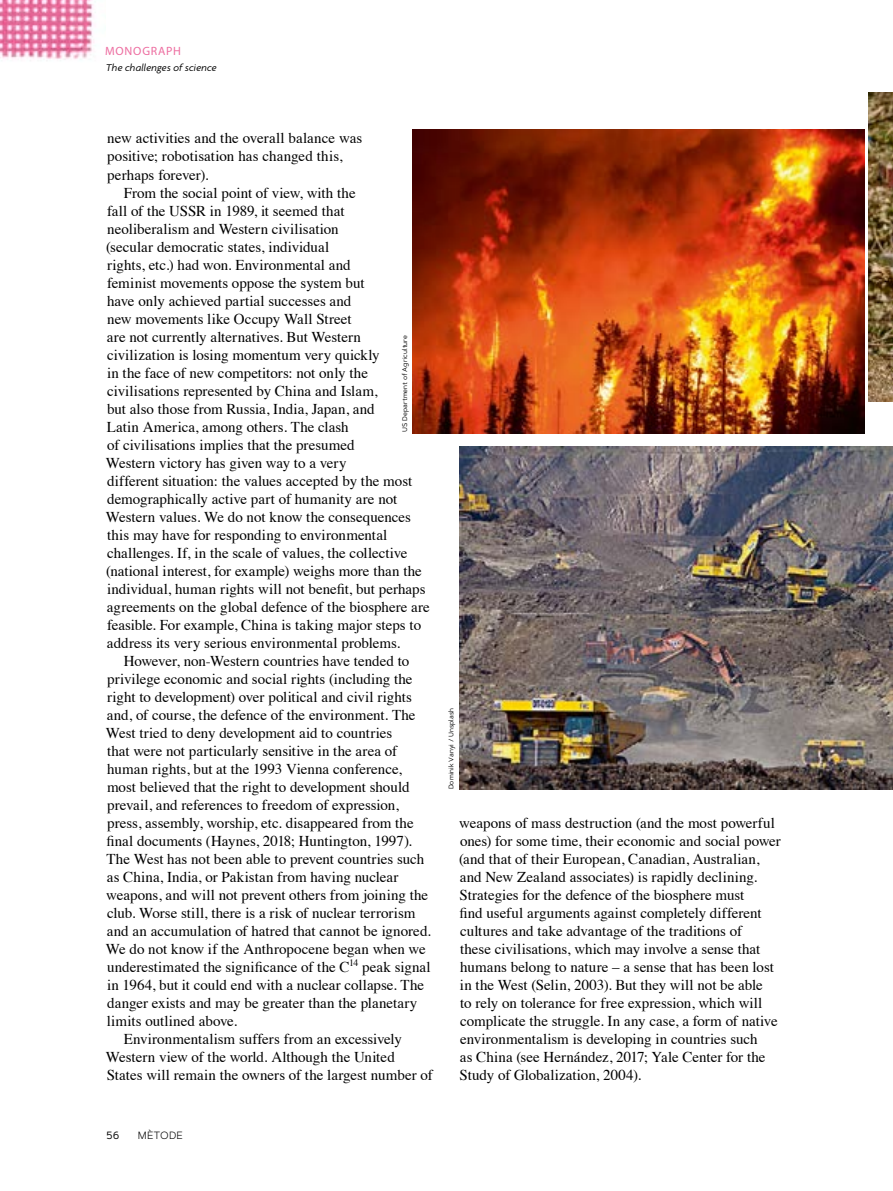
<style>
.page{position:relative;width:893px;height:1191px;background:#fff}
.page>*{position:absolute;margin:0;border:0;box-sizing:border-box;transform-origin:0 0}
.t1{font:15px/18px "Times";color:#000}
.t2{font:12px "Myriad Pro";letter-spacing:.065em;color:#ed6da0}
.t3{font:italic 10.5px "Agenda";letter-spacing:.015em;color:#000}
.t4{font:300 10.5px "Artegra Sans";letter-spacing:.015em;color:#000}
.t5{font:10.5px "Artegra Sans";color:#000}
.t6{font:6.75px "Artegra Sans";letter-spacing:.005em;color:#000}
</style>
<div class="page">
<img style="left:0;top:0;width:94px;height:60px">
<img style="left:459px;top:447px;width:434px;height:342px">
<img style="left:413px;top:130px;width:451px;height:303px">
<img style="left:868px;top:92px;width:25px;height:310px">
<p class="t2" style="left:105px;top:44px;width:77px">MONOGRAPH</p>
<p class="t3" style="left:106px;top:61px;width:112px">The challenges of science</p>
<p class="t1" style="left:107px;top:128px;width:257px">new activities and the overall balance was positive; robotisation has changed this, perhaps forever).</p>
<p class="t1" style="left:106px;top:182px;width:326px;text-indent:18px">From the social point of view, with the<br>fall of the USSR in 1989, it seemed that<br>neoliberalism and Western civilisation<br>(secular democratic states, individual<br>rights, etc.) had won. Environmental and<br>feminist movements oppose the system but<br>have only achieved partial successes and<br>new movements like Occupy Wall Street<br>are not currently alternatives. But Western civilization is losing momentum very quickly<br>in the face of new competitors: not only the civilisations represented by China and Islam,<br>but also those from Russia, India, Japan, and<br>Latin America, among others. The clash<br>of civilisations implies that the presumed<br>Western victory has given way to a very<br>different situation: the values accepted by the most demographically active part of humanity are not Western values. We do not know the consequences this may have for responding to environmental challenges. If, in the scale of values, the collective (national interest, for example) weighs more than the individual, human rights will not benefit, but perhaps agreements on the global defence of the biosphere are feasible. For example, China is taking major steps to address its very serious environmental problems.</p>
<p class="t1" style="left:124px;top:650px;width:287px">However, non-Western countries have tended to</p>
<p class="t1" style="left:107px;top:668px;width:307px">privilege economic and social rights (including the</p>
<p class="t1" style="left:107px;top:686px;width:306px">right to development) over political and civil rights</p>
<p class="t1" style="left:107px;top:704px;width:310px">and, of course, the defence of the environment. The</p>
<p class="t1" style="left:106px;top:722px;width:288px">West tried to deny development aid to countries</p>
<p class="t1" style="left:107px;top:740px;width:291px">that were not particularly sensitive in the area of</p>
<p class="t1" style="left:107px;top:758px;width:296px">human rights, but at the 1993 Vienna conference,</p>
<p class="t1" style="left:107px;top:776px;width:304px">most believed that the right to development should</p>
<p class="t1" style="left:107px;top:794px;width:293px">prevail, and references to freedom of expression,</p>
<p class="t1" style="left:107px;top:812px;width:308px">press, assembly, worship, etc. disappeared from the</p>
<p class="t1" style="left:106px;top:830px;width:307px">final documents (Haynes, 2018; Huntington, 1997).</p>
<p class="t1" style="left:106px;top:848px;width:319px">The West has not been able to prevent countries such</p>
<p class="t1" style="left:107px;top:866px;width:293px">as China, India, or Pakistan from having nuclear</p>
<p class="t1" style="left:106px;top:884px;width:323px">weapons, and will not prevent others from joining the</p>
<p class="t1" style="left:107px;top:902px;width:310px">club. Worse still, there is a risk of nuclear terrorism</p>
<p class="t1" style="left:107px;top:920px;width:326px">and an accumulation of hatred that cannot be ignored.</p>
<p class="t1" style="left:106px;top:938px;width:321px">We do not know if the Anthropocene began when we</p>
<p class="t1" style="left:107px;top:956px;width:325px">underestimated the significance of the C<sup>14</sup> peak signal</p>
<p class="t1" style="left:107px;top:974px;width:319px">in 1964, but it could end with a nuclear collapse. The</p>
<p class="t1" style="left:107px;top:992px;width:312px">danger exists and may be greater than the planetary</p>
<p class="t1" style="left:107px;top:1010px;width:132px">limits outlined above.</p>
<p class="t1" style="left:124px;top:1028px;width:280px">Environmentalism suffers from an excessively</p>
<p class="t1" style="left:106px;top:1046px;width:290px">Western view of the world. Although the United</p>
<p class="t1" style="left:107px;top:1064px;width:328px">States will remain the owners of the largest number of</p>
<p class="t6" style="left:400px;top:432px;width:99px;rotate:-90deg">US Department of Agriculture</p>
<p class="t6" style="left:447px;top:789px;width:83px;rotate:-90deg">Dominik Vanyi / Unsplash</p>
<p class="t1" style="left:459px;top:812px;width:323px">weapons of mass destruction (and the most powerful ones) for some time, their economic and social power (and that of their European, Canadian, Australian, and New Zealand associates) is rapidly declining.<br>Strategies for the defence of the biosphere must<br>find useful arguments against completely different cultures and take advantage of the traditions of<br>these civilisations, which may involve a sense that humans belong to nature – a sense that has been lost in the West (Selin, 2003). But they will not be able<br>to rely on tolerance for free expression, which will complicate the struggle. In any case, a form of native environmentalism is developing in countries such<br>as China (see Hernández, 2017; Yale Center for the Study of Globalization, 2004).</p>
<p class="t5" style="left:106px;top:1127px;width:15px">56</p>
<p class="t4" style="left:138px;top:1128px;width:47px">MÈTODE</p>
</div>
